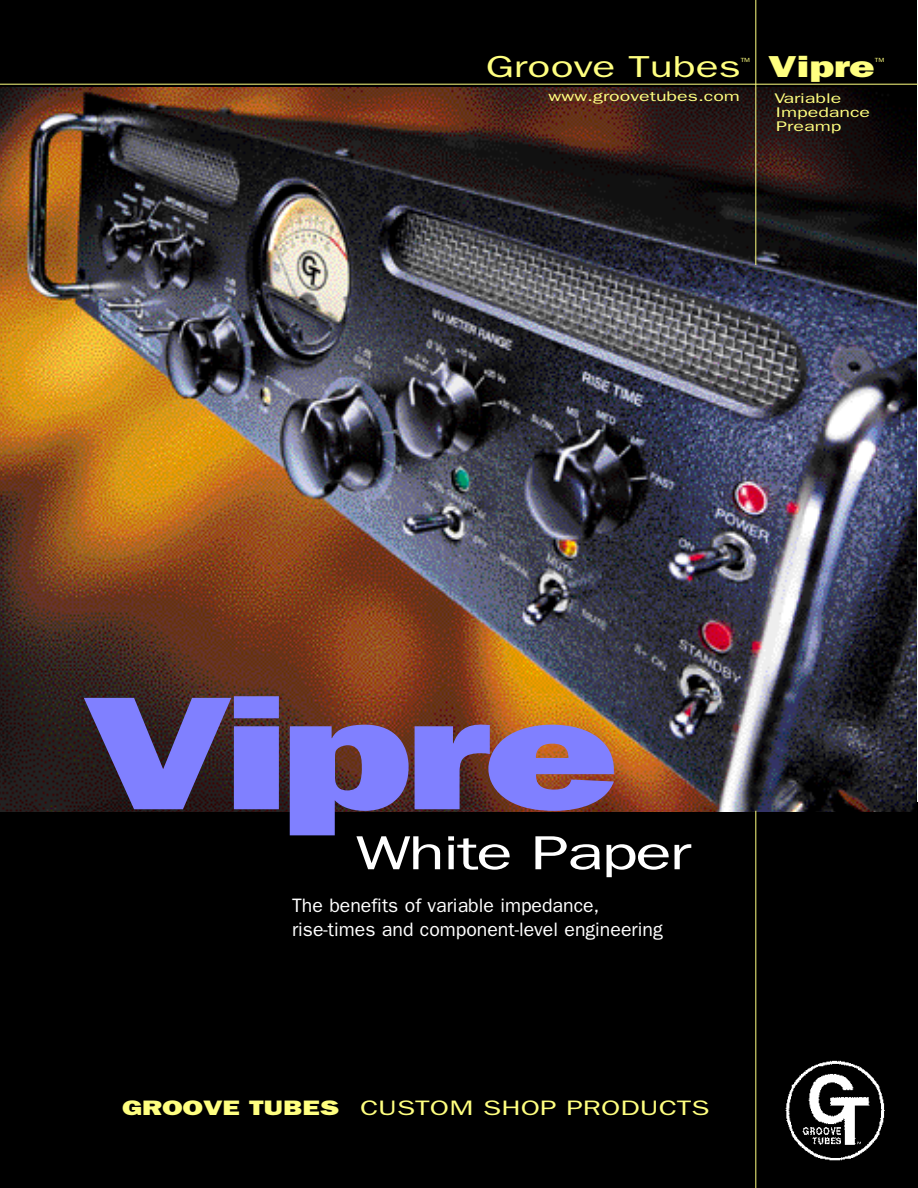
<style>
.page{position:relative;width:918px;height:1188px;background:#fff}
.page>*{position:absolute;margin:0;border:0;box-sizing:border-box;transform-origin:0 0}
.t1{font:800 162.3px "Franklin Gothic";letter-spacing:-.04em;color:#8080ff;scale:1.4 1}
.t2{font:48px "Franklin Gothic";letter-spacing:-.03em;color:#fff;scale:1.4 1}
.t3{font:30.45px "Franklin Gothic";color:#ffff80;scale:1.4 1}
.t4{font:800 30.45px "Franklin Gothic";letter-spacing:-.005em;color:#ffff80;scale:1.4 1}
.t5{font:21px "Franklin Gothic";color:#ffff80;scale:1.4 1}
.t6{font:19.5px/24px "Franklin Gothic";color:#fff}
.t7{font:13.95px/14.1px "Franklin Gothic";color:#ffff80;scale:1.4 1}
.t8{font:6px "Franklin Gothic";color:#ffff80;scale:1.2 1}
.s1{font-weight:800}
</style>
<div class="page">
<div style="left:0;top:802px;width:918px;height:386px;background:#000"></div>
<div style="left:0;top:0;width:917px;height:90px;background:#000"></div>
<img style="left:0;top:88px;width:917px;height:724px">
<hr style="left:756px;top:0;width:1px;height:265px;background:#ffff80">
<hr style="left:0;top:84px;width:917px;height:1px;background:#ffff80">
<hr style="left:756px;top:811px;width:1px;height:377px;background:#ffff80">
<img style="left:785px;top:1060px;width:100px;height:101px">
<h3 class="t3" style="left:486px;top:56px;width:184px">Groove Tubes</h3>
<p class="t8" style="left:741px;top:58px;width:9px">TM</p>
<h3 class="t4" style="left:768px;top:56px;width:78px">Vipre</h3>
<p class="t8" style="left:875px;top:58px;width:9px">TM</p>
<p class="t7" style="left:774px;top:92px;width:70px">Variable<br>Impedance<br>Preamp</p>
<p class="t7" style="left:548px;top:91px;width:138px">www.groovetubes.com</p>
<h1 class="t1" style="left:82px;top:698px;width:386px">Vipre</h1>
<h2 class="t2" style="left:356px;top:836px;width:241px">White Paper</h2>
<p class="t6" style="left:292px;top:895px;width:372px">The benefits of variable impedance, rise-times and component-level engineering</p>
<p class="t5" style="left:122px;top:1101px;width:421px"><span class="s1">GROOVE TUBES</span> CUSTOM SHOP PRODUCTS</p>
</div>
